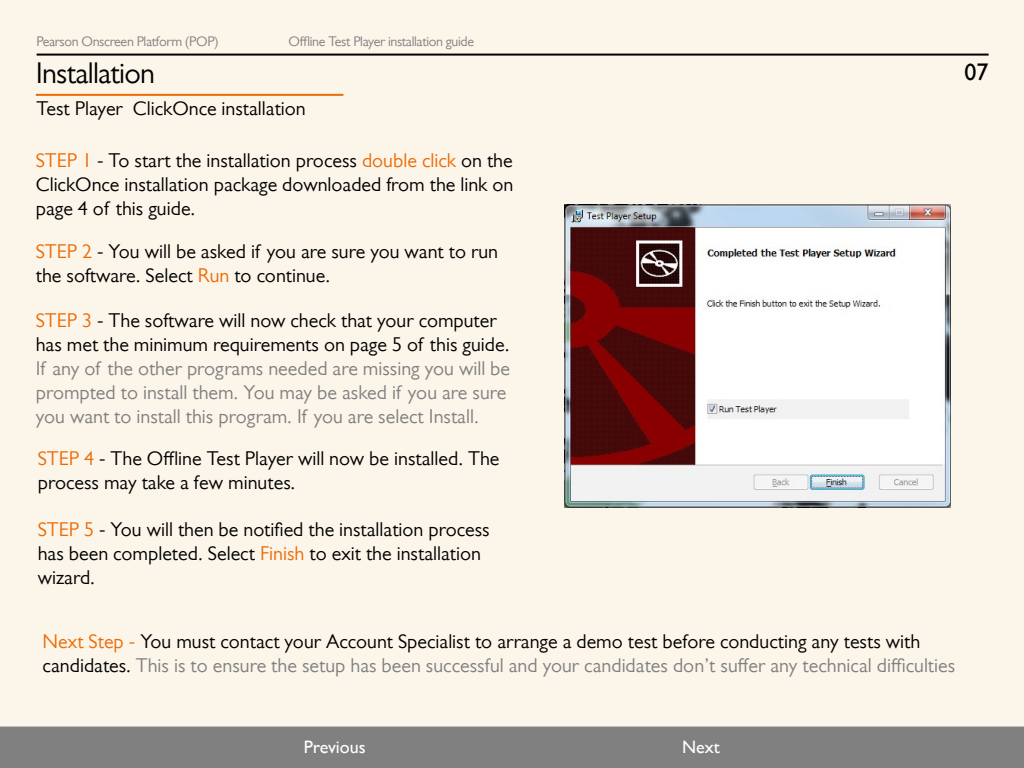
<style>
.page{position:relative;width:1024px;height:768px;background:#fff}
.page>*{position:absolute;margin:0;border:0;box-sizing:border-box;transform-origin:0 0}
.t1{font:30px "Gill Sans MT Pro";letter-spacing:-.025em;color:#000}
.t2{font:700 24px "Gill Sans MT Pro";color:#000}
.t3{font:20px/24px "Gill Sans MT Pro";color:#000}
.t4{font:20px/24px "Gill Sans MT Pro";color:#808080}
.t5{font:500 18px "Gill Sans MT Pro";color:#fff}
.t6{font:14px "Gill Sans MT Pro";letter-spacing:-.025em;color:#808080}
.s1{color:#ed6b05}
.s2{color:#808080}
</style>
<div class="page">
<div style="left:0;top:0;width:1024px;height:727px;background:#fbf5ea"></div>
<hr style="left:37px;top:54px;width:952px;height:2px;background:#000">
<div style="left:0;top:727px;width:1024px;height:41px;background:#808080"></div>
<hr style="left:36px;top:94px;width:307px;height:2px;background:#ed6b05">
<img style="left:565px;top:205px;width:386px;height:302px">
<p class="t6" style="left:37px;top:33px;width:184px">Pearson Onscreen Platform (POP)</p>
<p class="t6" style="left:289px;top:33px;width:187px">Offline Test Player installation guide</p>
<h1 class="t1" style="left:36px;top:56px;width:121px">Installation</h1>
<p class="t3" style="left:37px;top:97px;width:271px">Test Player ClickOnce installation</p>
<p class="t3" style="left:36px;top:148px;width:479px;text-align:justify"><span class="s1">STEP 1</span> - To start the installation process <span class="s1">double click</span> on the ClickOnce installation package downloaded from the link on page 4 of this guide.</p>
<p class="t3" style="left:36px;top:239px;width:464px"><span class="s1">STEP 2</span> - You will be asked if you are sure you want to run the software. Select <span class="s1">Run</span> to continue.</p>
<p class="t3" style="left:36px;top:308px;width:475px"><span class="s1">STEP 3</span> - The software will now check that your computer has met the minimum requirements on page 5 of this guide.</p>
<p class="t4" style="left:36px;top:356px;width:476px">If any of the other programs needed are missing you will be prompted to install them. You may be asked if you are sure you want to install this program. If you are select Install.</p>
<p class="t3" style="left:38px;top:446px;width:463px"><span class="s1">STEP 4</span> - The Offline Test Player will now be installed. The process may take a few minutes.</p>
<p class="t3" style="left:38px;top:517px;width:453px"><span class="s1">STEP 5</span> - You will then be notified the installation process has been completed. Select <span class="s1">Finish</span> to exit the installation wizard.</p>
<p class="t2" style="left:965px;top:57px;width:25px">07</p>
<p class="t3" style="left:43px;top:629px;width:914px"><span class="s1">Next Step -</span> You must contact your Account Specialist to arrange a demo test before conducting any tests with candidates. <span class="s2">This is to ensure the setup has been successful and your candidates don’t suffer any technical difficulties</span></p>
<p class="t5" style="left:304px;top:737px;width:63px">Previous</p>
<p class="t5" style="left:682px;top:737px;width:39px">Next</p>
</div>
